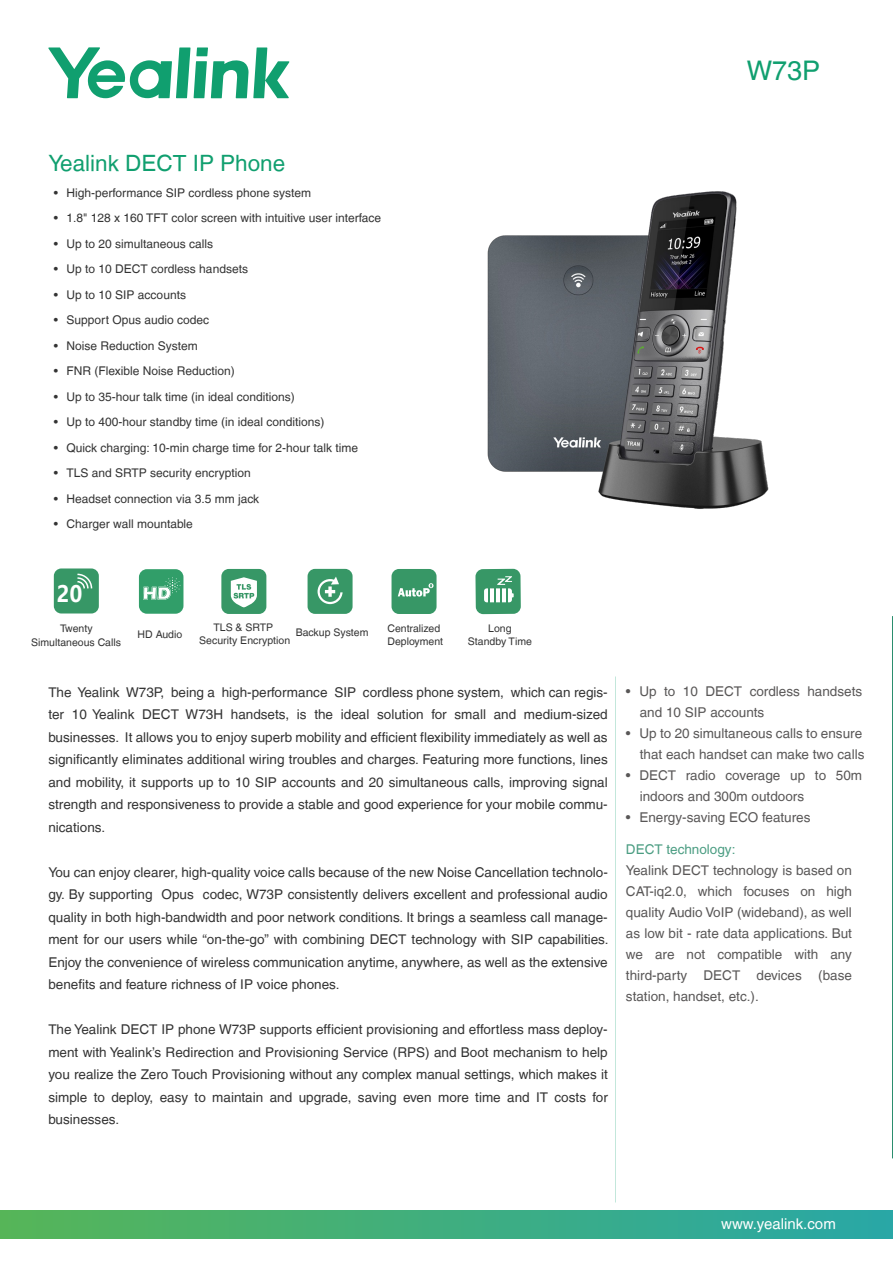
<style>
.page{position:relative;width:893px;height:1263px;background:#fff}
.page>*{position:absolute;margin:0;border:0;box-sizing:border-box;transform-origin:0 0}
.t1{font:27px "Helvetica LT";color:#109f6f}
.t2{font:22.5px "Helvetica LT";color:#109f6f}
.t3{font:700 22.5px "Microsoft Ya Hei";color:#fff;scale:.93 1}
.t4{font:15px "Helvetica LT";color:#fff}
.t5{font:13.5px/22.5px "Helvetica LT";color:#333;text-align:justify}
.t6{font:13.5px/21px "Helvetica LT";color:#595757}
.t7{font:13.5px "Helvetica LT";color:#4b9d82}
.t8{font:12px "Helvetica LT";color:#333}
.t9{font:10.5px/12.6px "Helvetica LT";color:#333;text-align:center}
</style>
<div class="page">
<div style="left:0;top:1211px;width:893px;height:27px;background:linear-gradient(to right,#56b558,#28a7a6)"></div>
<hr style="left:892px;top:616px;width:1px;height:542px;background:#007851">
<div style="left:139px;top:569px;width:44px;height:45px;background:#319e69;border-radius:8px"></div>
<svg style="left:143px;top:577px;width:38px;height:22px"></svg>
<svg style="left:48px;top:47px;width:242px;height:51px"></svg>
<div style="left:475px;top:569px;width:46px;height:45px;background:#379766;border-radius:8px"></div>
<svg style="left:484px;top:588px;width:28px;height:14px"></svg>
<svg style="left:489px;top:576px;width:25px;height:27px"></svg>
<div style="left:54px;top:568px;width:45px;height:45px;background:#379766;border-radius:7px"></div>
<svg style="left:77px;top:573px;width:16px;height:16px"></svg>
<div style="left:221px;top:569px;width:45px;height:45px;background:#379766;border-radius:7px"></div>
<svg style="left:231px;top:577px;width:26px;height:30px"></svg>
<div style="left:308px;top:569px;width:45px;height:45px;background:#379766;border-radius:7px"></div>
<svg style="left:318px;top:577px;width:25px;height:27px"></svg>
<div style="left:392px;top:569px;width:45px;height:45px;background:#379766;border-radius:7px"></div>
<svg style="left:398px;top:583px;width:35px;height:13px"></svg>
<img style="left:487px;top:191px;width:282px;height:318px">
<h1 class="t1" style="left:747px;top:55px;width:75px">W73P</h1>
<h2 class="t2" style="left:48px;top:150px;width:238px">Yealink DECT IP Phone</h2>
<p class="t8" style="left:54px;top:185px;width:259px">• High-performance SIP cordless phone system</p>
<p class="t8" style="left:54px;top:211px;width:329px">• 1.8" 128 x 160 TFT color screen with intuitive user interface</p>
<p class="t8" style="left:54px;top:236px;width:161px">• Up to 20 simultaneous calls</p>
<p class="t8" style="left:54px;top:262px;width:196px">• Up to 10 DECT cordless handsets</p>
<p class="t8" style="left:54px;top:287px;width:134px">• Up to 10 SIP accounts</p>
<p class="t8" style="left:54px;top:313px;width:157px">• Support Opus audio codec</p>
<p class="t8" style="left:54px;top:338px;width:146px">• Noise Reduction System</p>
<p class="t8" style="left:54px;top:364px;width:182px">• FNR (Flexible Noise Reduction)</p>
<p class="t8" style="left:54px;top:389px;width:242px">• Up to 35-hour talk time (in ideal conditions)</p>
<p class="t8" style="left:54px;top:415px;width:272px">• Up to 400-hour standby time (in ideal conditions)</p>
<p class="t8" style="left:54px;top:440px;width:306px">• Quick charging: 10-min charge time for 2-hour talk time</p>
<p class="t8" style="left:54px;top:466px;width:199px">• TLS and SRTP security encryption</p>
<p class="t8" style="left:54px;top:491px;width:207px">• Headset connection via 3.5 mm jack</p>
<p class="t8" style="left:54px;top:517px;width:141px">• Charger wall mountable</p>
<h2 class="t3" style="left:57px;top:578px;width:29px">20</h2>
<p class="t9" style="left:138px;top:627px;width:46px">HD Audio</p>
<p class="t9" style="left:199px;top:621px;width:92px">TLS &amp; SRTP<br>Security Encryption</p>
<p class="t9" style="left:296px;top:626px;width:74px">Backup System</p>
<p class="t9" style="left:387px;top:622px;width:57px;text-align:left">Centralized<br>Deployment</p>
<p class="t9" style="left:468px;top:622px;width:66px">Long<br>Standby Time</p>
<p class="t5" style="left:48px;top:681px;width:561px">The Yealink W73P, being a high-performance SIP cordless phone system, which can regis&shy;ter 10 Yealink DECT W73H handsets, is the ideal solution for small and medium-sized businesses. It allows you to enjoy superb mobility and efficient flexibility immediately as well as significantly eliminates additional wiring troubles and charges. Featuring more functions, lines and mobility, it supports up to 10 SIP accounts and 20 simultaneous calls, improving signal strength and responsiveness to provide a stable and good experience for your mobile commu&shy;nications.</p>
<p class="t5" style="left:48px;top:861px;width:562px">You can enjoy clearer, high-quality voice calls because of the new Noise Cancellation technolo&shy;gy. By supporting Opus codec, W73P consistently delivers excellent and professional audio quality in both high-bandwidth and poor network conditions. It brings a seamless call manage&shy;ment for our users while “on-the-go” with combining DECT technology with SIP capabilities.<br>Enjoy the convenience of wireless communication anytime, anywhere, as well as the extensive benefits and feature richness of IP voice phones.</p>
<p class="t5" style="left:48px;top:1018px;width:561px">The Yealink DECT IP phone W73P supports efficient provisioning and effortless mass deploy&shy;ment with Yealink’s Redirection and Provisioning Service (RPS) and Boot mechanism to help you realize the Zero Touch Provisioning without any complex manual settings, which makes it simple to deploy, easy to maintain and upgrade, saving even more time and IT costs for businesses.</p>
<p class="t9" style="left:31px;top:621px;width:91px;line-height:14.4px">Twenty<br>Simultaneous Calls</p>
<p class="t6" style="left:640px;top:681px;width:224px;text-indent:-14px">• Up to 10 DECT cordless handsets and 10 SIP accounts</p>
<p class="t6" style="left:626px;top:723px;width:240px;text-align:right">• Up to 20 simultaneous calls to ensure that each handset can make two calls</p>
<p class="t6" style="left:640px;top:765px;width:224px;text-indent:-14px">• DECT radio coverage up to 50m indoors and 300m outdoors</p>
<p class="t6" style="left:626px;top:807px;width:186px">• Energy-saving ECO features</p>
<p class="t7" style="left:626px;top:841px;width:111px">DECT technology:</p>
<p class="t6" style="left:626px;top:860px;width:228px;text-align:justify">Yealink DECT technology is based on CAT-iq2.0, which focuses on high quality Audio VoIP (wideband), as well as low bit - rate data applications. But we are not compatible with any third-party DECT devices (base station, handset, etc.).</p>
<p class="t4" style="left:721px;top:1215px;width:116px">www.yealink.com</p>
</div>
